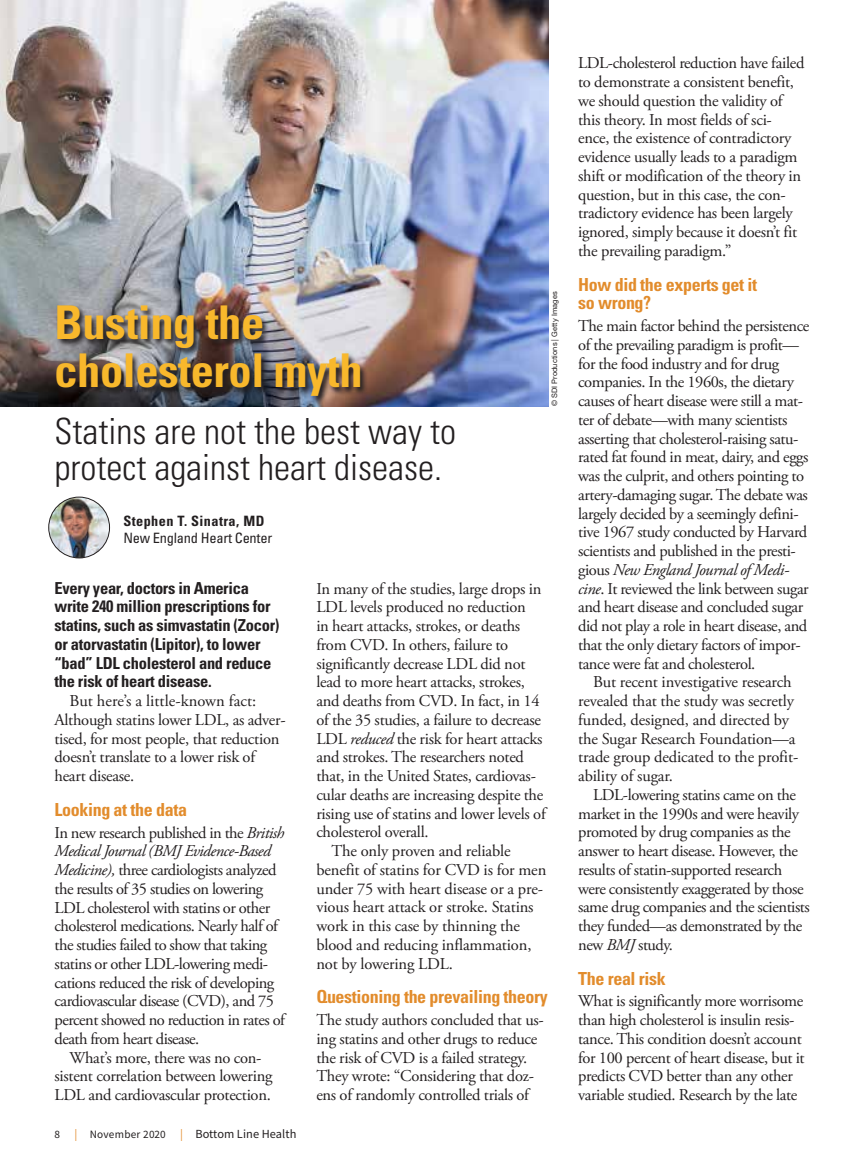
<style>
.page{position:relative;width:864px;height:1175px;background:#fff}
.page>*{position:absolute;margin:0;border:0;box-sizing:border-box;transform-origin:0 0}
.t1{font:700 condensed 46.5px/48px "Univers LT Std";letter-spacing:-.01em;color:#f8b82c}
.t2{font:300 condensed 36px/36px "Univers LT Std";color:#231f20}
.t3{font:700 condensed 18px/18.8px "Univers LT Std";letter-spacing:-.02em;color:#e28c2c}
.t4{font:16.5px/18.8px "Adobe Garamond Pro";letter-spacing:-.02em;color:#231f20}
.t5{font:700 condensed 16.5px/18.8px "Univers LT Std";letter-spacing:-.015em;color:#231f20}
.t6{font:condensed 14.25px "Univers LT Std";color:#231f20}
.t7{font:700 condensed 14.25px "Univers LT Std";letter-spacing:.03em;color:#231f20}
.t8{font:12.3px "Source Sans Pro";letter-spacing:.005em;color:#231f20}
.t9{font:7.5px "Helvetica Neue LT Std";letter-spacing:.01em;color:#231f20}
.s1{font-style:italic}
.s2{font-size:11.25px}
.s3{font-size:12px;color:#e28c2c}
</style>
<div class="page">
<img style="left:0;top:0;width:548px;height:406px">
<img style="left:49px;top:497px;width:61px;height:61px;border-radius:30px">
<div style="left:49px;top:497px;width:61px;height:61px;border:1px solid #231f20;border-radius:50%"></div>
<img style="left:55px;top:304px;width:313px;height:100px">
<h1 class="t1" style="left:55px;top:299px;width:310px">Busting the cholesterol myth</h1>
<h2 class="t2" style="left:54px;top:413px;width:403px">Statins are not the best way to protect against heart disease.</h2>
<p class="t7" style="left:123px;top:512px;width:142px">Stephen T. Sinatra, MD</p>
<p class="t6" style="left:123px;top:529px;width:151px">New England Heart Center</p>
<p class="t9" style="left:550px;top:406px;width:116px;rotate:-90deg">© SDI Productions | Getty Images</p>
<p class="t5" style="left:55px;top:578px;width:226px">Every year, doctors in America write 240 million prescriptions for statins, such as simvastatin (Zocor) or atorvastatin (Lipitor), to lower “bad” LDL cholesterol and reduce the risk of heart disease.</p>
<p class="t4" style="left:55px;top:692px;width:233px;text-indent:15px">But here’s a little-known fact:<br>Although statins lower LDL, as adver&shy;tised, for most people, that reduction doesn’t translate to a lower risk of heart disease.</p>
<p class="t3" style="left:55px;top:800px;width:134px">Looking at the data</p>
<p class="t4" style="left:55px;top:823px;width:232px">In new research published in the <span class="s1">British Medical Journal (BMJ Evidence-Based Medicine),</span> three cardiologists analyzed the results of 35 studies on lowering LDL cholesterol with statins or other cholesterol medications. Nearly half of the studies failed to show that taking statins or other LDL-lowering medi&shy;cations reduced the risk of developing cardiovascular disease (CVD), and 75 percent showed no reduction in rates of death from heart disease.</p>
<p class="t4" style="left:55px;top:1048px;width:219px;text-align:center">What’s more, there was no con&shy;sistent correlation between lowering<br>LDL and cardiovascular protection.</p>
<p class="t8" style="left:55px;top:1125px;width:243px"><span class="s2">8</span> <span class="s3">|</span> <span class="s2">November 2020</span> <span class="s3">|</span> Bottom Line Health</p>
<p class="t4" style="left:316px;top:579px;width:227px">In many of the studies, large drops in</p>
<p class="t4" style="left:316px;top:598px;width:211px">LDL levels produced no reduction</p>
<p class="t4" style="left:316px;top:617px;width:205px">in heart attacks, strokes, or deaths</p>
<p class="t4" style="left:316px;top:636px;width:193px">from CVD. In others, failure to</p>
<p class="t4" style="left:316px;top:654px;width:211px">significantly decrease LDL did not</p>
<p class="t4" style="left:316px;top:673px;width:210px">lead to more heart attacks, strokes,</p>
<p class="t4" style="left:316px;top:692px;width:225px">and deaths from CVD. In fact, in 14</p>
<p class="t4" style="left:316px;top:711px;width:226px">of the 35 studies, a failure to decrease</p>
<p class="t4" style="left:316px;top:729px;width:227px">LDL <span class="s1">reduced</span> the risk for heart attacks</p>
<p class="t4" style="left:316px;top:748px;width:209px">and strokes. The researchers noted</p>
<p class="t4" style="left:316px;top:767px;width:221px">that, in the United States, cardiovas-</p>
<p class="t4" style="left:316px;top:786px;width:229px">cular deaths are increasing despite the</p>
<p class="t4" style="left:316px;top:804px;width:231px">rising use of statins and lower levels of</p>
<p class="t4" style="left:316px;top:823px;width:114px">cholesterol overall.</p>
<p class="t4" style="left:331px;top:842px;width:181px">The only proven and reliable</p>
<p class="t4" style="left:316px;top:860px;width:232px">benefit of statins for CVD is for men</p>
<p class="t4" style="left:316px;top:879px;width:228px">under 75 with heart disease or a pre-</p>
<p class="t4" style="left:316px;top:898px;width:219px">vious heart attack or stroke. Statins</p>
<p class="t4" style="left:316px;top:917px;width:205px">work in this case by thinning the</p>
<p class="t4" style="left:316px;top:935px;width:217px">blood and reducing inflammation,</p>
<p class="t4" style="left:316px;top:954px;width:138px">not by lowering LDL.</p>
<p class="t3" style="left:316px;top:987px;width:233px">Questioning the prevailing theory</p>
<p class="t4" style="left:316px;top:1011px;width:229px">The study authors concluded that us&shy;ing statins and other drugs to reduce the risk of CVD is a failed strategy.<br>They wrote: “Considering that doz&shy;ens of randomly controlled trials of</p>
<p class="t4" style="left:578px;top:54px;width:228px">LDL-cholesterol reduction have failed to demonstrate a consistent benefit, we should question the validity of this theory. In most fields of sci&shy;ence, the existence of contradictory evidence usually leads to a paradigm shift or modification of the theory in question, but in this case, the con&shy;tradictory evidence has been largely ignored, simply because it doesn’t fit the prevailing paradigm.”</p>
<p class="t3" style="left:578px;top:275px;width:180px">How did the experts get it so wrong?</p>
<p class="t4" style="left:578px;top:317px;width:233px">The main factor behind the persistence of the prevailing paradigm is profit— for the food industry and for drug companies. In the 1960s, the dietary causes of heart disease were still a mat&shy;ter of debate—with many scientists asserting that cholesterol-raising satu&shy;rated fat found in meat, dairy, and eggs was the culprit, and others pointing to artery-damaging sugar. The debate was largely decided by a seemingly defini&shy;tive 1967 study conducted by Harvard scientists and published in the presti&shy;gious <span class="s1">New England Journal of Medi&shy;cine</span>. It reviewed the link between sugar and heart disease and concluded sugar did not play a role in heart disease, and that the only dietary factors of impor&shy;tance were fat and cholesterol.</p>
<p class="t4" style="left:578px;top:673px;width:222px;text-indent:15px">But recent investigative research revealed that the study was secretly funded, designed, and directed by the Sugar Research Foundation—a trade group dedicated to the profit&shy;ability of sugar.</p>
<p class="t4" style="left:578px;top:786px;width:233px;text-indent:15px">LDL-lowering statins came on the market in the 1990s and were heavily promoted by drug companies as the answer to heart disease. However, the results of statin-supported research were consistently exaggerated by those same drug companies and the scientists they funded—as demonstrated by the new <span class="s1">BMJ</span> study.</p>
<p class="t3" style="left:578px;top:968px;width:89px">The real risk</p>
<p class="t4" style="left:578px;top:992px;width:228px">What is significantly more worrisome than high cholesterol is insulin resis&shy;tance. This condition doesn’t account for 100 percent of heart disease, but it predicts CVD better than any other variable studied. Research by the late</p>
</div>
